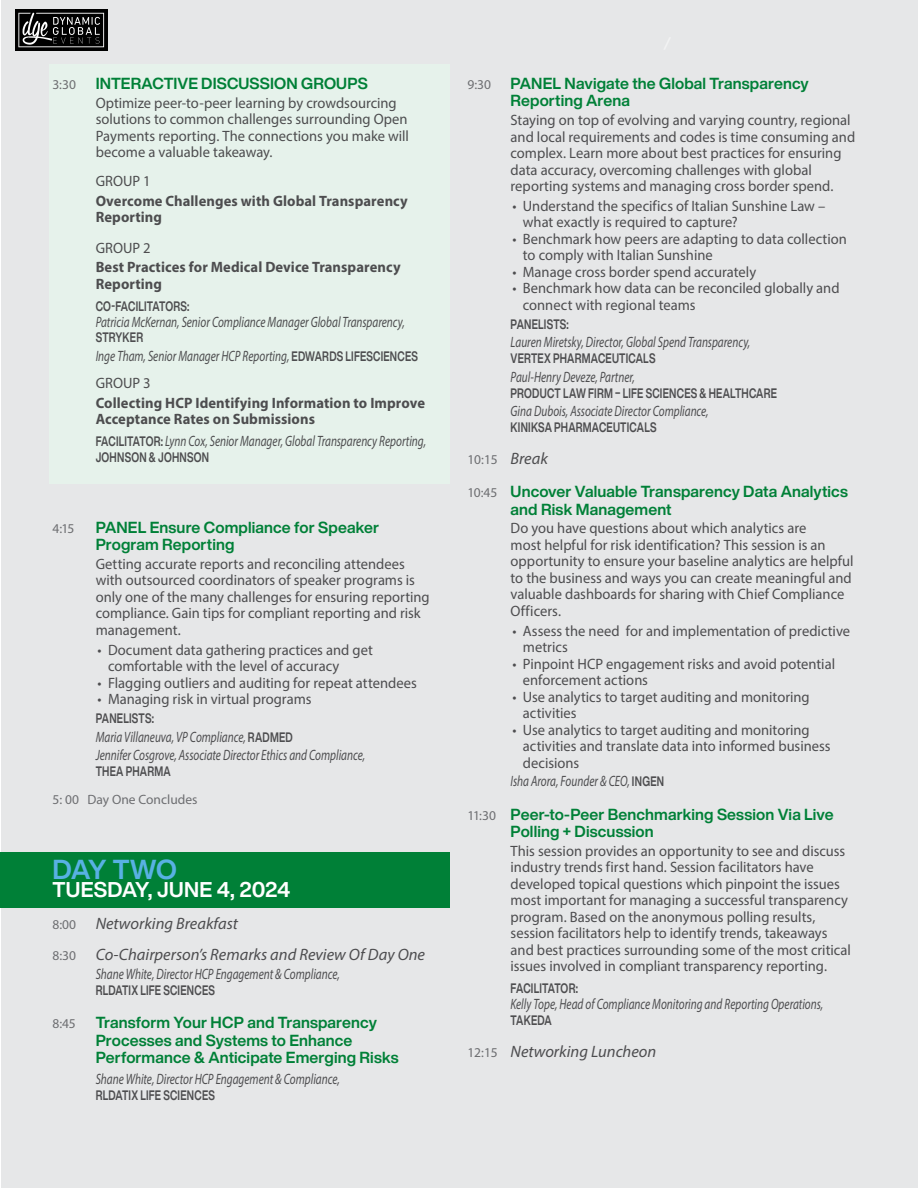
<style>
.page{position:relative;width:918px;height:1188px;background:#fff}
.page>*{position:absolute;margin:0;border:0;box-sizing:border-box;transform-origin:0 0}
.t1{font:700 27px "Helvetica Now Display";letter-spacing:-.02em;color:#58b1e3}
.t2{font:700 21px "Helvetica Now Display";letter-spacing:.01em;color:#fff}
.t3{font:italic 16.5px/31.8px "Myriad Pro";color:#4d4d4f}
.t4{font:700 15.75px/17.2px "Helvetica Now Display";letter-spacing:.005em;color:#008037}
.t5{font:15px/16.5px "Myriad Pro";color:#4d4d4f}
.t6{font:italic 15px/27px "Myriad Pro";color:#4d4d4f;scale:.75 1}
.t7{font:700 15px/16.5px "Myriad Pro";letter-spacing:.005em;color:#4d4d4f}
.t8{font:700 13.5px "Helvetica Now Display";letter-spacing:.02em;color:#4d4d4f;scale:.75 1}
.t9{font:13.5px "Myriad Pro";color:#6d6e71}
.s1{font-family:"Helvetica Now Display";font-weight:700;font-style:normal;font-size:13.5px}
.s2{font-style:normal}
.s3{font-style:normal;font-size:13.5px;color:#6d6e71}
.s4{font-family:"Myriad Pro";font-weight:400;font-size:13.5px;color:#6d6e71}
.s5{font-style:italic;font-size:16.5px;color:#4d4d4f}
</style>
<div class="page">
<div style="left:2px;top:0;width:916px;height:1188px;background:#e6e7e8"></div>
<div style="left:0;top:853px;width:450px;height:55px;background:#008037"></div>
<div style="left:49px;top:65px;width:401px;height:419px;background:#e6f2eb"></div>
<svg style="left:15px;top:9px;width:93px;height:42px"></svg>
<svg style="left:18px;top:13px;width:86px;height:34px;background:#3a3a3a"></svg>
<p class="t9" style="left:52px;top:76px;width:25px">3:30</p>
<p class="t4" style="left:96px;top:75px;width:274px">INTERACTIVE DISCUSSION GROUPS</p>
<p class="t5" style="left:96px;top:94px;width:315px">Optimize peer-to-peer learning by crowdsourcing solutions to common challenges surrounding Open Payments reporting. The connections you make will become a valuable takeaway.</p>
<p class="t5" style="left:96px;top:173px;width:57px">GROUP 1</p>
<p class="t7" style="left:96px;top:192px;width:314px">Overcome Challenges with Global Transparency<br>Reporting</p>
<p class="t5" style="left:96px;top:239px;width:57px">GROUP 2</p>
<p class="t7" style="left:96px;top:259px;width:307px">Best Practices for Medical Device Transparency<br>Reporting</p>
<p class="t8" style="left:96px;top:297px;width:126px">CO-FACILITATORS:</p>
<p class="t6" style="left:96px;top:308px;width:414px">Patricia McKernan, Senior Compliance Manager Global Transparency,</p>
<p class="t8" style="left:96px;top:328px;width:65px">STRYKER</p>
<p class="t6" style="left:96px;top:342px;width:431px">Inge Tham, Senior Manager HCP Reporting, <span class="s1">EDWARDS LIFESCIENCES<br></span><span class="s2">GROUP 3</span></p>
<p class="t7" style="left:96px;top:394px;width:331px">Collecting HCP Identifying Information to Improve<br>Acceptance Rates on Submissions</p>
<p class="t6" style="left:96px;top:428px;width:442px"><span class="s1">FACILITATOR:</span> Lynn Cox, Senior Manager, Global Transparency Reporting,</p>
<p class="t8" style="left:96px;top:448px;width:153px">JOHNSON &amp; JOHNSON</p>
<p class="t9" style="left:52px;top:520px;width:23px">4:15</p>
<p class="t4" style="left:96px;top:519px;width:285px">PANEL Ensure Compliance for Speaker<br>Program Reporting</p>
<p class="t5" style="left:96px;top:555px;width:336px">Getting accurate reports and reconciling attendees with outsourced coordinators of speaker programs is only one of the many challenges for ensuring reporting compliance. Gain tips for compliant reporting and risk management.</p>
<p class="t5" style="left:108px;top:641px;width:266px;text-indent:-10px">• Document data gathering practices and get comfortable with the level of accuracy</p>
<p class="t5" style="left:98px;top:674px;width:321px">• Flagging outliers and auditing for repeat attendees</p>
<p class="t5" style="left:98px;top:691px;width:215px">• Managing risk in virtual programs</p>
<p class="t8" style="left:96px;top:709px;width:79px">PANELISTS:</p>
<p class="t6" style="left:96px;top:727px;width:361px;line-height:18.8px">Maria Villaneuva, VP Compliance, <span class="s1">RADMED<br></span>Jennifer Cosgrove, Associate Director Ethics and Compliance,</p>
<p class="t8" style="left:96px;top:762px;width:101px">THEA PHARMA</p>
<p class="t9" style="left:52px;top:792px;width:147px">5: 00 Day One Concludes</p>
<h1 class="t1" style="left:53px;top:851px;width:126px">DAY TWO</h1>
<h2 class="t2" style="left:53px;top:875px;width:239px">TUESDAY, JUNE 4, 2024</h2>
<p class="t3" style="left:52px;top:907px;width:374px"><span class="s3">8:00</span> Networking Breakfast<br><span class="s3">8:30</span> Co-Chairperson’s Remarks and Review Of Day One</p>
<p class="t6" style="left:96px;top:960px;width:327px">Shane White, Director HCP Engagement &amp; Compliance,</p>
<p class="t8" style="left:96px;top:981px;width:160px">RLDATIX LIFE SCIENCES</p>
<p class="t9" style="left:52px;top:1016px;width:25px">8:45</p>
<p class="t4" style="left:96px;top:1014px;width:304px">Transform Your HCP and Transparency<br>Processes and Systems to Enhance<br>Performance &amp; Anticipate Emerging Risks</p>
<p class="t6" style="left:96px;top:1065px;width:327px">Shane White, Director HCP Engagement &amp; Compliance,</p>
<p class="t8" style="left:96px;top:1086px;width:160px">RLDATIX LIFE SCIENCES</p>
<p class="t4" style="left:511px;top:75px;width:300px;text-indent:-43px"><span class="s4">9:30</span> PANEL Navigate the Global Transparency<br>Reporting Arena</p>
<p class="t5" style="left:511px;top:112px;width:346px">Staying on top of evolving and varying country, regional and local requirements and codes is time consuming and complex. Learn more about best practices for ensuring data accuracy, overcoming challenges with global reporting systems and managing cross border spend.</p>
<p class="t5" style="left:523px;top:197px;width:304px;text-indent:-10px">• Understand the specifics of Italian Sunshine Law – what exactly is required to capture?</p>
<p class="t5" style="left:523px;top:230px;width:325px;text-indent:-10px">• Benchmark how peers are adapting to data collection to comply with Italian Sunshine</p>
<p class="t5" style="left:512px;top:263px;width:245px">• Manage cross border spend accurately</p>
<p class="t5" style="left:523px;top:280px;width:318px;text-indent:-10px">• Benchmark how data can be reconciled globally and connect with regional teams</p>
<p class="t8" style="left:511px;top:314px;width:79px">PANELISTS:</p>
<p class="t6" style="left:511px;top:329px;width:321px">Lauren Miretsky, Director, Global Spend Transparency,</p>
<p class="t8" style="left:511px;top:349px;width:195px">VERTEX PHARMACEUTICALS</p>
<p class="t6" style="left:511px;top:363px;width:167px">Paul-Henry Deveze, Partner,</p>
<p class="t8" style="left:511px;top:383px;width:357px">PRODUCT LAW FIRM – LIFE SCIENCES &amp; HEALTHCARE</p>
<p class="t6" style="left:511px;top:398px;width:266px">Gina Dubois, Associate Director Compliance,</p>
<p class="t8" style="left:511px;top:418px;width:196px">KINIKSA PHARMACEUTICALS</p>
<p class="t9" style="left:467px;top:451px;width:82px">10:15 <span class="s5">Break</span></p>
<p class="t4" style="left:511px;top:483px;width:339px;text-indent:-43px"><span class="s4">10:45</span> Uncover Valuable Transparency Data Analytics and Risk Management</p>
<p class="t5" style="left:511px;top:520px;width:344px">Do you have questions about which analytics are<br>most helpful for risk identification? This session is an opportunity to ensure your baseline analytics are helpful to the business and ways you can create meaningful and valuable dashboards for sharing with Chief Compliance Officers.</p>
<p class="t5" style="left:523px;top:622px;width:329px;text-indent:-10px">• Assess the need for and implementation of predictive metrics</p>
<p class="t5" style="left:523px;top:655px;width:314px;text-indent:-10px">• Pinpoint HCP engagement risks and avoid potential enforcement actions</p>
<p class="t5" style="left:523px;top:688px;width:288px;text-indent:-10px">• Use analytics to target auditing and monitoring activities</p>
<p class="t5" style="left:523px;top:721px;width:309px;text-indent:-10px">• Use analytics to target auditing and monitoring activities and translate data into informed business decisions</p>
<p class="t6" style="left:511px;top:768px;width:206px">Isha Arora, Founder &amp; CEO, <span class="s1">INGEN</span></p>
<p class="t4" style="left:511px;top:806px;width:325px;text-indent:-43px"><span class="s4">11:30</span> Peer-to-Peer Benchmarking Session Via Live<br>Polling + Discussion</p>
<p class="t5" style="left:511px;top:842px;width:342px">This session provides an opportunity to see and discuss industry trends first hand. Session facilitators have developed topical questions which pinpoint the issues most important for managing a successful transparency program. Based on the anonymous polling results, session facilitators help to identify trends, takeaways and best practices surrounding some of the most critical issues involved in compliant transparency reporting.</p>
<p class="t8" style="left:511px;top:979px;width:91px">FACILITATOR:</p>
<p class="t6" style="left:511px;top:990px;width:418px">Kelly Tope, Head of Compliance Monitoring and Reporting Operations,</p>
<p class="t8" style="left:511px;top:1011px;width:56px">TAKEDA</p>
<p class="t3" style="left:467px;top:1035px;width:190px"><span class="s3">12:15</span> Networking Luncheon</p>
</div>
